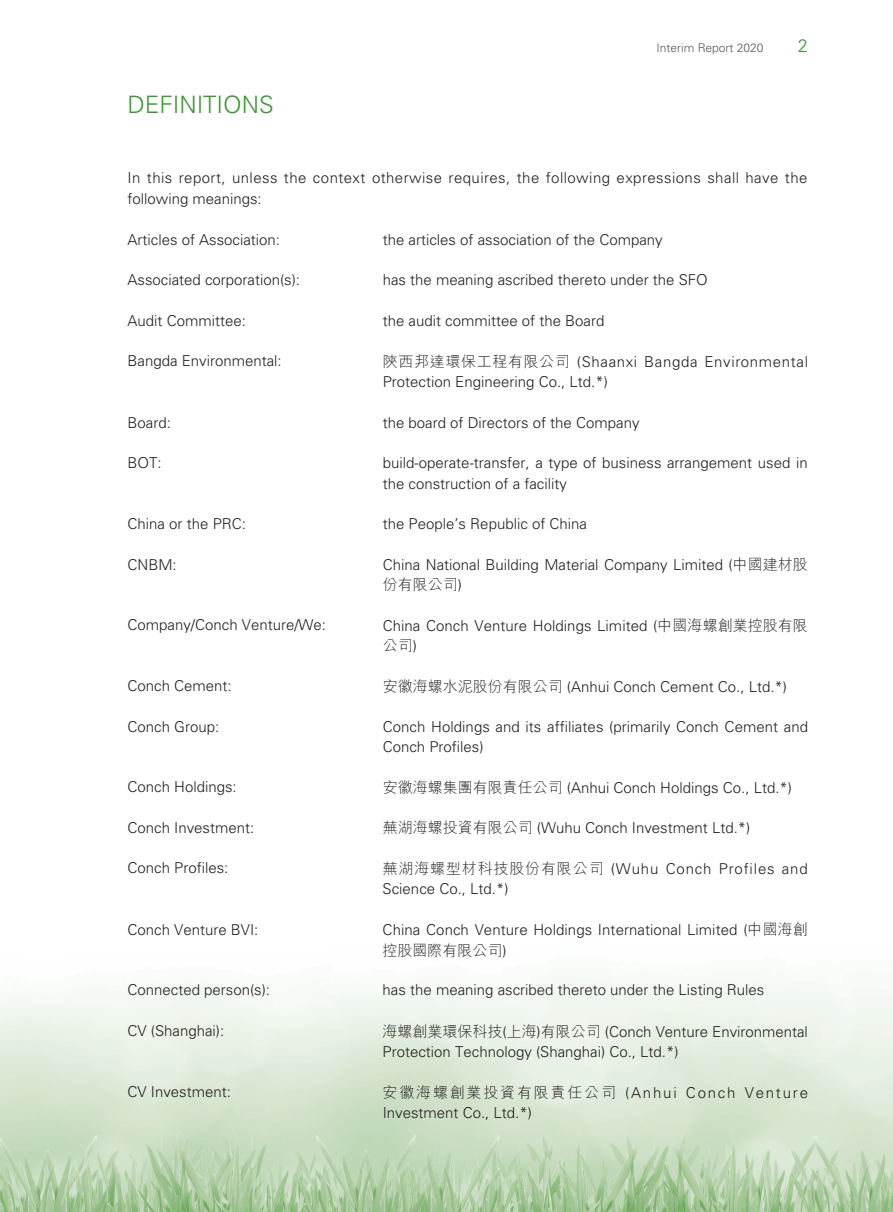
<style>
.page{position:relative;width:893px;height:1212px;background:#fff}
.page>*{position:absolute;margin:0;border:0;box-sizing:border-box;transform-origin:0 0}
.t1{font:300 24px "Univers LT Std";color:#3f9537}
.t2{font:300 18px "Univers LT Std";color:#3f9537}
.t3{font:300 15px "Univers LT Std";color:#231f20}
.t4{font:300 15px/21px "Univers LT Std";letter-spacing:.03em;color:#231f20}
.t5{font:300 15px "M Hei HK";letter-spacing:.055em;color:#231f20}
.t6{font:300 15px "Univers LT Std";letter-spacing:.045em;color:#231f20}
.t7{font:300 15px "M Hei HK";letter-spacing:.12em;color:#231f20}
.t8{font:300 15px "M Hei HK";color:#231f20}
.t9{font:300 15px "Univers LT Std";letter-spacing:.055em;color:#231f20}
.t10{font:300 15px "Univers LT Std";letter-spacing:.12em;color:#231f20}
.t11{font:300 12px "Univers LT Std";color:#57585a}
.s1{font-family:"M Hei HK"}
.s2{font-family:"Univers LT Std"}
</style>
<div class="page">
<img style="left:0;top:973px;width:893px;height:239px">
<h1 class="t1" style="left:128px;top:90px;width:148px">DEFINITIONS</h1>
<p class="t11" style="left:656px;top:40px;width:109px">Interim Report 2020</p>
<p class="t2" style="left:798px;top:35px;width:12px">2</p>
<p class="t4" style="left:128px;top:167px;width:681px">In this report, unless the context otherwise requires, the following expressions shall have the following meanings:</p>
<p class="t3" style="left:383px;top:230px;width:282px">the articles of association of the Company</p>
<p class="t3" style="left:128px;top:230px;width:154px">Articles of Association:</p>
<p class="t3" style="left:128px;top:271px;width:174px">Associated corporation : )s(</p>
<p class="t3" style="left:128px;top:311px;width:120px">Audit Committee:</p>
<p class="t3" style="left:128px;top:352px;width:156px">Bangda Environmental:</p>
<p class="t3" style="left:128px;top:413px;width:45px">Board:</p>
<p class="t3" style="left:128px;top:454px;width:36px">BOT:</p>
<p class="t3" style="left:128px;top:515px;width:120px">China or the PRC:</p>
<p class="t3" style="left:128px;top:555px;width:51px">CNBM:</p>
<p class="t3" style="left:128px;top:616px;width:200px">Company/Conch Venture/We:</p>
<p class="t3" style="left:128px;top:677px;width:106px">Conch Cement:</p>
<p class="t3" style="left:128px;top:717px;width:93px">Conch Group:</p>
<p class="t3" style="left:128px;top:778px;width:111px">Conch Holdings:</p>
<p class="t3" style="left:128px;top:818px;width:128px">Conch Investment:</p>
<p class="t3" style="left:128px;top:859px;width:102px">Conch Profiles:</p>
<p class="t3" style="left:127px;top:920px;width:132px">Conch Venture BVI:</p>
<p class="t3" style="left:127px;top:981px;width:144px">Connected person : )s(</p>
<p class="t3" style="left:127px;top:1021px;width:98px">CV (Shanghai :)</p>
<p class="t3" style="left:127px;top:1083px;width:105px">CV Investment:</p>
<p class="t3" style="left:383px;top:271px;width:327px">has the meaning ascribed thereto under the SFO</p>
<p class="t3" style="left:383px;top:311px;width:223px">the audit committee of the Board</p>
<p class="t5" style="left:383px;top:354px;width:189px">陝西邦達環保工程有限公司</p>
<p class="t6" style="left:577px;top:353px;width:62px">(Shaanxi</p>
<p class="t3" style="left:644px;top:353px;width:55px">Bangda</p>
<p class="t6" style="left:704px;top:353px;width:105px">Environmental</p>
<p class="t3" style="left:383px;top:373px;width:227px">Protection Engineering Co., Ltd (*.</p>
<p class="t3" style="left:383px;top:413px;width:258px">the board of Directors of the Company</p>
<p class="t3" style="left:383px;top:454px;width:426px">build-operate-transfer a, type of business arrangement used in</p>
<p class="t3" style="left:383px;top:474px;width:186px">the construction of a facility</p>
<p class="t3" style="left:383px;top:515px;width:206px">the People s’ Republic of China</p>
<p class="t3" style="left:383px;top:556px;width:427px">China National Building Material Company Limited (<span class="s1">中國建材股</span></p>
<p class="t5" style="left:383px;top:577px;width:81px">份有限公司<span class="s2">(</span></p>
<p class="t3" style="left:383px;top:616px;width:427px">China Conch Venture Holdings Limited (<span class="s1">中國海螺創業控股有限</span></p>
<p class="t5" style="left:383px;top:638px;width:36px">公司<span class="s2">(</span></p>
<p class="t3" style="left:383px;top:677px;width:406px"><span class="s1">安徽海螺水泥股份有限公司</span> (Anhui Conch Cement Co., Ltd (*.</p>
<p class="t3" style="left:383px;top:717px;width:427px">Conch Holdings and its affiliates (primarily Conch Cement and</p>
<p class="t3" style="left:383px;top:737px;width:102px">Conch Profiles(</p>
<p class="t3" style="left:383px;top:778px;width:411px"><span class="s1">安徽海螺集團有限責任公司</span> (Anhui Conch Holdings Co., Ltd (*.</p>
<p class="t3" style="left:383px;top:819px;width:369px"><span class="s1">蕪湖海螺投資有限公司</span> (Wuhu Conch Investment Ltd (*.</p>
<p class="t5" style="left:383px;top:861px;width:222px">蕪湖海螺型材科技股份有限公司</p>
<p class="t3" style="left:611px;top:859px;width:49px">(Wuhu</p>
<p class="t3" style="left:666px;top:859px;width:47px">Conch</p>
<p class="t9" style="left:719px;top:859px;width:57px">Profiles</p>
<p class="t3" style="left:782px;top:859px;width:27px">and</p>
<p class="t3" style="left:383px;top:880px;width:127px">Science Co., Ltd (*.</p>
<p class="t3" style="left:383px;top:921px;width:427px">China Conch Venture Holdings International Limited (<span class="s1">中國海創</span></p>
<p class="t8" style="left:383px;top:942px;width:126px">控股國際有限公司<span class="s2">(</span></p>
<p class="t3" style="left:383px;top:981px;width:383px">has the meaning ascribed thereto under the Listing Rules</p>
<p class="t3" style="left:383px;top:1022px;width:427px"><span class="s1">海螺創業環保科技</span>(<span class="s1">上海</span>)<span class="s1">有限公司</span> (Conch Venture Environmental</p>
<p class="t3" style="left:383px;top:1042px;width:297px">Protection Technology (Shanghai) Co., Ltd (*.</p>
<p class="t7" style="left:383px;top:1085px;width:235px">安徽海螺創業投資有限責任公司</p>
<p class="t3" style="left:383px;top:1104px;width:151px">Investment Co., Ltd (*.</p>
<p class="t3" style="left:625px;top:1084px;width:53px">(Anhui</p>
<p class="t3" style="left:686px;top:1084px;width:51px">Conch</p>
<p class="t10" style="left:745px;top:1084px;width:65px">Venture</p>
</div>
